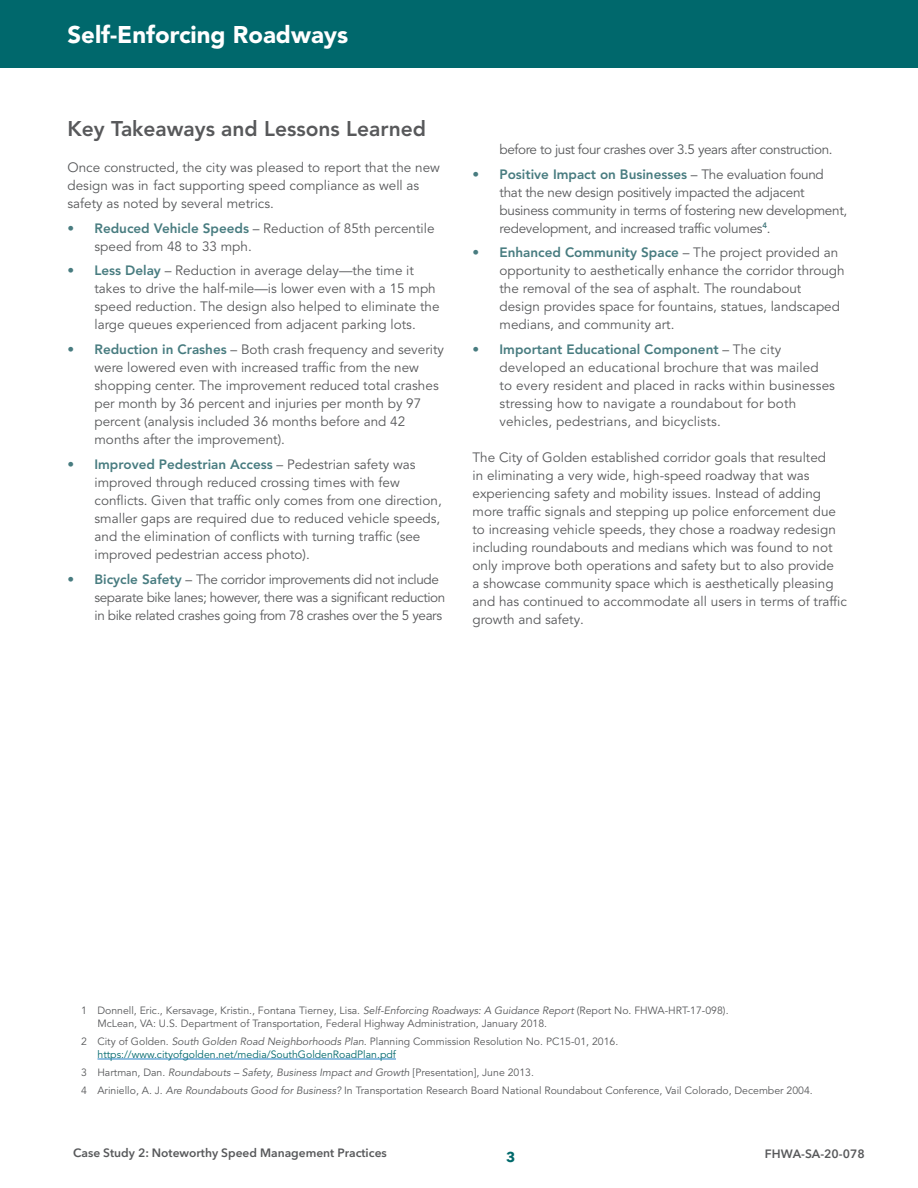
<style>
.page{position:relative;width:918px;height:1188px;background:#fff}
.page>*{position:absolute;margin:0;border:0;box-sizing:border-box;transform-origin:0 0}
.t1{font:900 24px "Avenir LT Pro";color:#fff}
.t2{font:800 21.15px "Avenir LT Pro";color:#58595b}
.t3{font:700 14.25px "Avenir Next LT Pro";color:#00696b}
.t4{font:13.5px/18px "Avenir LT Pro";color:#58595b}
.t5{font:13.5px/18px "Avenir LT Pro";letter-spacing:-.03em;color:#58595b}
.t6{font:13.5px/18px "Avenir LT Pro";letter-spacing:-.02em;color:#58595b}
.t7{font:600 12px "Avenir Next LT Pro";color:#58595b}
.t8{font:10.5px/12.8px "Avenir LT Pro";color:#58595b}
.s1{color:#487c80}
.s2{font-weight:800;color:#487c80}
.s3{font-style:italic}
.s4{color:#00686c}
</style>
<div class="page">
<div style="left:0;top:0;width:918px;height:68px;background:#00686c"></div>
<hr style="left:98px;top:1059px;width:298px;height:1px;background:#2683c6">
<h1 class="t1" style="left:68px;top:20px;width:282px">Self-Enforcing Roadways</h1>
<h2 class="t2" style="left:68px;top:116px;width:360px">Key Takeaways and Lessons Learned</h2>
<p class="t4" style="left:67px;top:159px;width:374px">Once constructed, the city was pleased to report that the new design was in fact supporting speed compliance as well as safety as noted by several metrics.</p>
<p class="t4" style="left:94px;top:219px;width:342px;text-indent:-27px"><span class="s1">•</span> <span class="s2">Reduced Vehicle Speeds</span> – Reduction of 85th percentile speed from 48 to 33 mph.</p>
<p class="t4" style="left:94px;top:262px;width:347px;text-indent:-27px"><span class="s1">•</span> <span class="s2">Less Delay</span> – Reduction in average delay—the time it takes to drive the half-mile—is lower even with a 15 mph speed reduction. The design also helped to eliminate the large queues experienced from adjacent parking lots.</p>
<p class="t4" style="left:94px;top:341px;width:351px;text-indent:-27px"><span class="s1">•</span> <span class="s2">Reduction in Crashes</span> – Both crash frequency and severity were lowered even with increased traffic from the new shopping center. The improvement reduced total crashes per month by 36 percent and injuries per month by 97 percent (analysis included 36 months before and 42 months after the improvement).</p>
<p class="t4" style="left:94px;top:456px;width:349px;text-indent:-27px"><span class="s1">•</span> <span class="s2">Improved Pedestrian Access</span> – Pedestrian safety was improved through reduced crossing times with few conflicts. Given that traffic only comes from one direction, smaller gaps are required due to reduced vehicle speeds, and the elimination of conflicts with turning traffic (see improved pedestrian access photo).</p>
<p class="t5" style="left:94px;top:570px;width:352px;text-indent:-27px"><span class="s1">•</span> <span class="s2">Bicycle Safety</span> – The corridor improvements did not include separate bike lanes; however, there was a significant reduction in bike related crashes going from 78 crashes over the 5 years</p>
<p class="t5" style="left:499px;top:140px;width:335px">before to just four crashes over 3.5 years after construction.</p>
<p class="t6" style="left:499px;top:165px;width:349px;text-indent:-27px"><span class="s1">•</span> <span class="s2">Positive Impact on Businesses</span> – The evaluation found that the new design positively impacted the adjacent business community in terms of fostering new development, redevelopment, and increased traffic volumes<sup>4</sup>.</p>
<p class="t4" style="left:500px;top:244px;width:347px;text-indent:-27px"><span class="s1">•</span> <span class="s2">Enhanced Community Space</span> – The project provided an opportunity to aesthetically enhance the corridor through the removal of the sea of asphalt. The roundabout design provides space for fountains, statues, landscaped medians, and community art.</p>
<p class="t4" style="left:500px;top:341px;width:337px;text-indent:-27px"><span class="s1">•</span> <span class="s2">Important Educational Component</span> – The city developed an educational brochure that was mailed<br>to every resident and placed in racks within businesses stressing how to navigate a roundabout for both vehicles, pedestrians, and bicyclists.</p>
<p class="t4" style="left:473px;top:449px;width:376px">The City of Golden established corridor goals that resulted<br>in eliminating a very wide, high-speed roadway that was experiencing safety and mobility issues. Instead of adding more traffic signals and stepping up police enforcement due to increasing vehicle speeds, they chose a roadway redesign including roundabouts and medians which was found to not only improve both operations and safety but to also provide<br>a showcase community space which is aesthetically pleasing and has continued to accommodate all users in terms of traffic growth and safety.</p>
<p class="t8" style="left:97px;top:1005px;width:633px;text-indent:-16px">1 Donnell, Eric., Kersavage, Kristin., Fontana Tierney, Lisa. <span class="s3">Self-Enforcing Roadways: A Guidance Report</span> (Report No. FHWA-HRT-17-098).<br>McLean, VA: U.S. Department of Transportation, Federal Highway Administration, January 2018.</p>
<p class="t8" style="left:97px;top:1035px;width:522px;text-indent:-16px">2 City of Golden. <span class="s3">South Golden Road Neighborhoods Plan.</span> Planning Commission Resolution No. PC15-01, 2016. <span class="s4">https://www.cityofgolden.net/media/SouthGoldenRoadPlan.pdf</span></p>
<p class="t8" style="left:81px;top:1064px;width:733px;line-height:18px">3 Hartman, Dan. <span class="s3">Roundabouts – Safety, Business Impact and Growth</span> [Presentation], June 2013.<br>4 Ariniello, A. J. <span class="s3">Are Roundabouts Good for Business?</span> In Transportation Research Board National Roundabout Conference, Vail Colorado, December 2004.</p>
<p class="t7" style="left:73px;top:1146px;width:315px">Case Study 2: Noteworthy Speed Management Practices</p>
<p class="t3" style="left:506px;top:1148px;width:11px">3</p>
<p class="t7" style="left:765px;top:1147px;width:101px">FHWA-SA-20-078</p>
</div>
